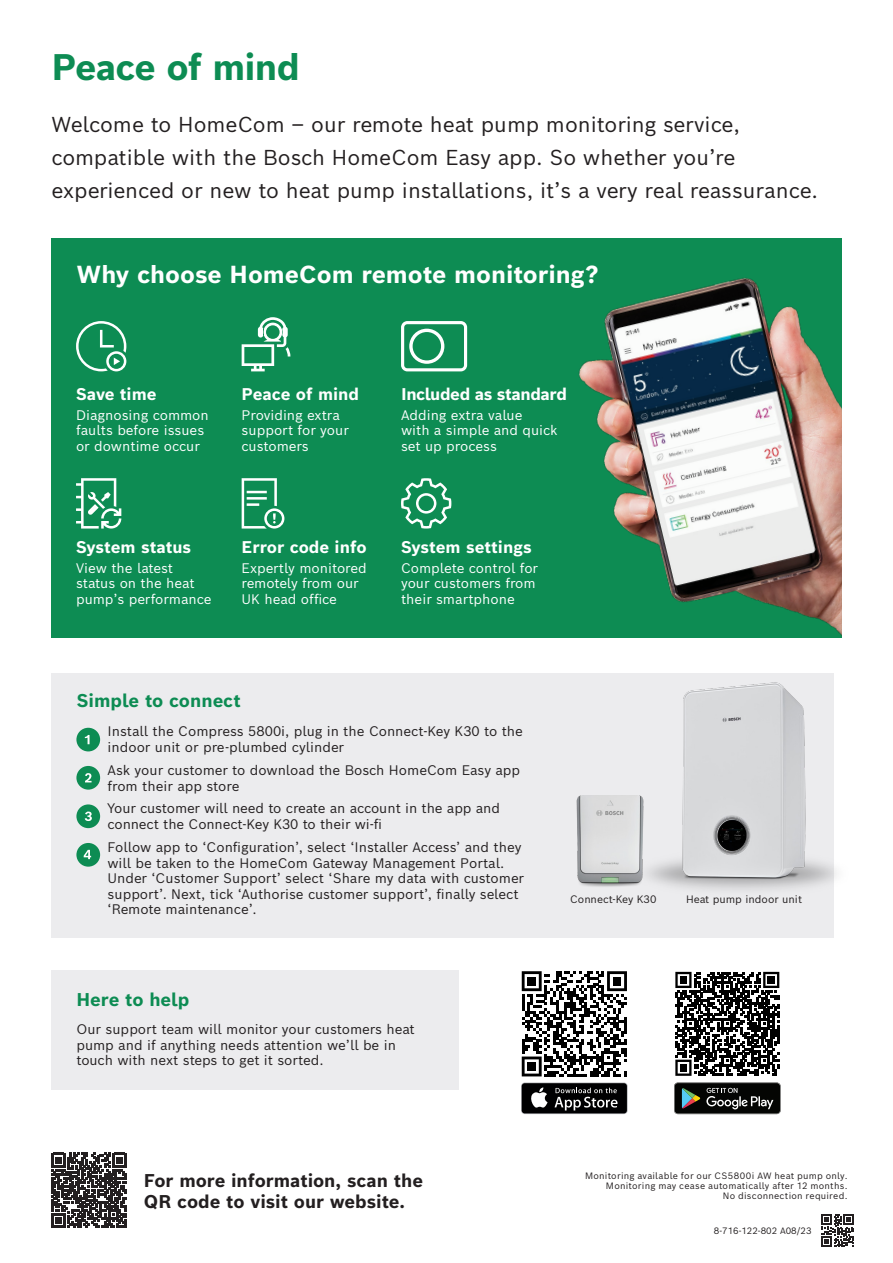
<style>
.page{position:relative;width:893px;height:1263px;background:#fff}
.page>*{position:absolute;margin:0;border:0;box-sizing:border-box;transform-origin:0 0}
.t1{font:700 36px "Bosch Sans";letter-spacing:-.025em;color:#0d8c53}
.t2{font:700 24px "Bosch Sans";color:#fff}
.t3{font:21px/33px "Bosch Sans";color:#231f20}
.t4{font:700 18px/20.7px "Bosch Sans";letter-spacing:-.005em;color:#231f20}
.t5{font:700 18px "Bosch Sans";color:#0d8c53}
.t6{font:700 16.5px "Bosch Sans";letter-spacing:-.005em;color:#fff}
.t7{font:700 16.5px "Bosch Sans";letter-spacing:-.025em;color:#fff}
.t8{font:13.5px/15.5px "Bosch Sans";letter-spacing:-.005em;color:#231f20}
.t9{font:13.5px/15.6px "Bosch Sans";color:#fff}
.t10{font:10.5px "Bosch Sans";color:#231f20}
.t11{font:9px/9.8px "Bosch Sans";letter-spacing:.02em;color:#231f20;text-align:right}
.t12{font:9px "Bosch Sans";color:#231f20}
</style>
<div class="page">
<div style="left:51px;top:970px;width:407px;height:120px;background:#ececee"></div>
<svg style="left:674px;top:1082px;width:107px;height:32px;background:#2d302d"></svg>
<svg style="left:521px;top:1082px;width:107px;height:32px"></svg>
<div style="left:522px;top:1083px;width:105px;height:30px;background:#000001;border-radius:3px"></div>
<svg style="left:531px;top:1087px;width:16px;height:20px"></svg>
<svg style="left:554px;top:1088px;width:63px;height:22px"></svg>
<svg style="left:675px;top:972px;width:104px;height:104px"></svg>
<svg style="left:522px;top:971px;width:105px;height:105px"></svg>
<div style="left:51px;top:238px;width:791px;height:399px;background:#0d8c53"></div>
<div style="left:51px;top:673px;width:783px;height:265px;background:#ececee"></div>
<svg style="left:76px;top:478px;width:45px;height:50px"></svg>
<svg style="left:401px;top:478px;width:50px;height:50px"></svg>
<svg style="left:242px;top:478px;width:42px;height:50px"></svg>
<svg style="left:76px;top:321px;width:50px;height:50px"></svg>
<svg style="left:401px;top:321px;width:66px;height:50px"></svg>
<svg style="left:242px;top:317px;width:48px;height:54px"></svg>
<img style="left:579px;top:278px;width:263px;height:352px">
<div style="left:76px;top:843px;width:24px;height:24px;background:#0d8c53;border-radius:50%"></div>
<svg style="left:84px;top:850px;width:7px;height:9px"></svg>
<div style="left:76px;top:728px;width:24px;height:23px;background:#0d8c53;border-radius:50%"></div>
<svg style="left:85px;top:735px;width:5px;height:9px"></svg>
<div style="left:76px;top:804px;width:24px;height:24px;background:#0d8c53;border-radius:50%"></div>
<svg style="left:85px;top:811px;width:7px;height:10px"></svg>
<div style="left:76px;top:766px;width:24px;height:24px;background:#0d8c53;border-radius:50%"></div>
<svg style="left:85px;top:773px;width:7px;height:9px"></svg>
<svg style="left:821px;top:1214px;width:33px;height:33px"></svg>
<svg style="left:52px;top:1153px;width:74px;height:74px"></svg>
<img style="left:579px;top:630px;width:263px;height:260px">
<img style="left:576px;top:795px;width:71px;height:94px">
<h1 class="t1" style="left:51px;top:37px;width:250px">Peace of mind</h1>
<h3 class="t3" style="left:51px;top:106px;width:768px">Welcome to HomeCom – our remote heat pump monitoring service, compatible with the Bosch HomeCom Easy app. So whether you’re experienced or new to heat pump installations, it’s a very real reassurance.</h3>
<h2 class="t2" style="left:77px;top:254px;width:524px">Why choose HomeCom remote monitoring?</h2>
<p class="t6" style="left:76px;top:380px;width:82px">Save time</p>
<p class="t9" style="left:76px;top:406px;width:134px">Diagnosing common faults before issues or downtime occur</p>
<p class="t6" style="left:242px;top:380px;width:119px">Peace of mind</p>
<p class="t9" style="left:242px;top:406px;width:109px">Providing extra support for your customers</p>
<p class="t6" style="left:76px;top:533px;width:117px">System status</p>
<p class="t9" style="left:76px;top:559px;width:137px">View the latest status on the heat pump’s performance</p>
<p class="t6" style="left:242px;top:533px;width:126px">Error code info</p>
<p class="t9" style="left:242px;top:559px;width:127px">Expertly monitored remotely from our<br>UK head office</p>
<h3 class="t5" style="left:77px;top:686px;width:166px">Simple to connect</h3>
<p class="t7" style="left:401px;top:380px;width:167px">Included as standard</p>
<p class="t9" style="left:401px;top:406px;width:158px">Adding extra value<br>with a simple and quick set up process</p>
<p class="t6" style="left:401px;top:533px;width:132px">System settings</p>
<p class="t9" style="left:401px;top:559px;width:139px">Complete control for your customers from their smartphone</p>
<p class="t8" style="left:108px;top:722px;width:417px">Install the Compress 5800i, plug in the Connect-Key K30 to the indoor unit or pre-plumbed cylinder</p>
<p class="t8" style="left:108px;top:761px;width:414px">Ask your customer to download the Bosch HomeCom Easy app from their app store</p>
<p class="t8" style="left:108px;top:799px;width:394px">Your customer will need to create an account in the app and connect the Connect-Key K30 to their wi-fi</p>
<p class="t8" style="left:108px;top:838px;width:418px">Follow app to ‘Configuration’, select ‘Installer Access’ and they will be taken to the HomeCom Gateway Management Portal.<br>Under ‘Customer Support’ select ‘Share my data with customer support’. Next, tick ‘Authorise customer support’, finally select ‘Remote maintenance’.</p>
<h3 class="t5" style="left:76px;top:984px;width:114px">Here to help</h3>
<p class="t8" style="left:76px;top:1020px;width:340px">Our support team will monitor your customers heat pump and if anything needs attention we’ll be in touch with next steps to get it sorted.</p>
<h3 class="t4" style="left:144px;top:1169px;width:281px">For more information, scan the<br>QR code to visit our website.</h3>
<p class="t10" style="left:570px;top:890px;width:88px">Connect-Key K30</p>
<p class="t10" style="left:686px;top:890px;width:118px">Heat pump indoor unit</p>
<p class="t11" style="left:585px;top:1170px;width:264px">Monitoring available for our CS5800i AW heat pump only.<br>Monitoring may cease automatically after 12 months.<br>No disconnection required.</p>
<p class="t12" style="left:714px;top:1223px;width:99px">8-716-122-802 A08/23</p>
</div>
